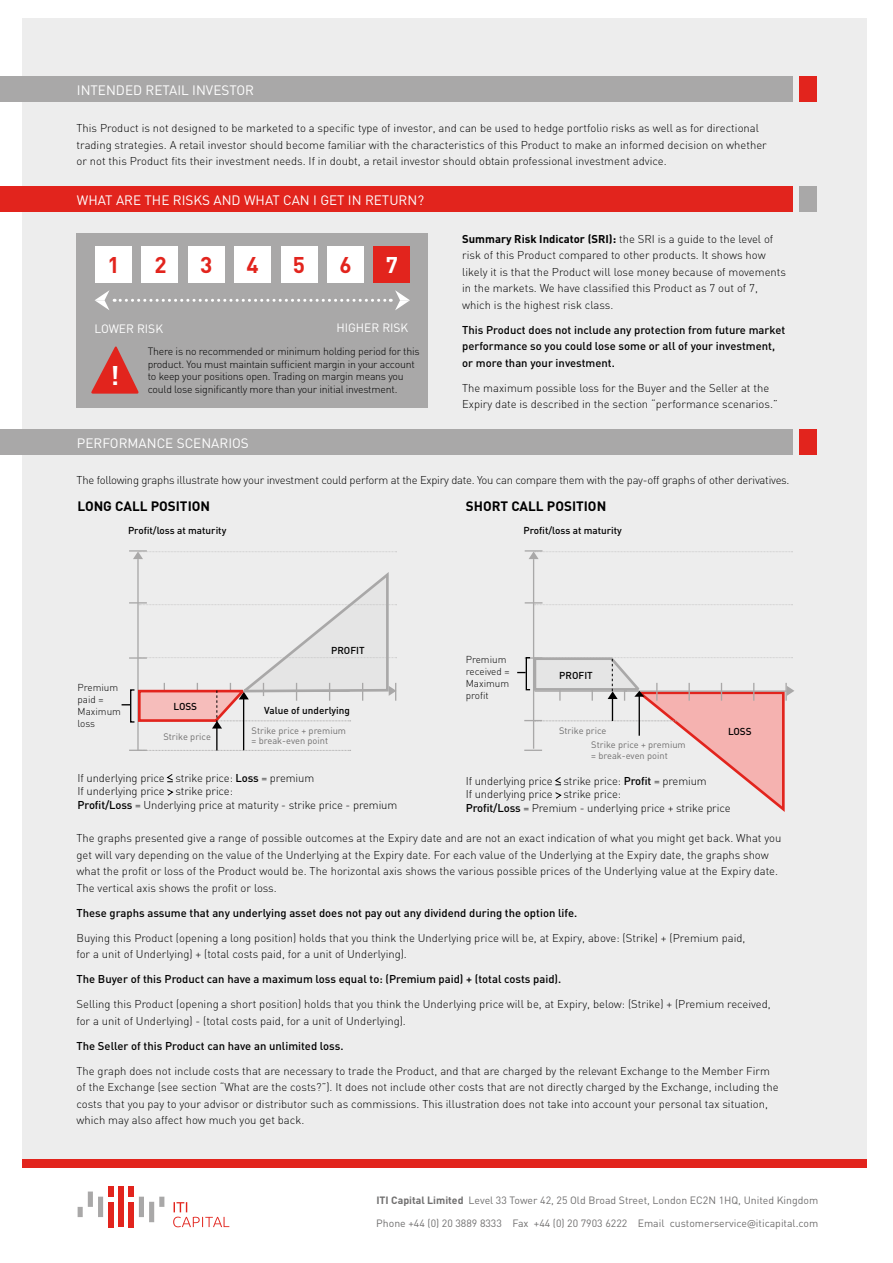
<style>
.page{position:relative;width:893px;height:1263px;background:#fff}
.page>*{position:absolute;margin:0;border:0;box-sizing:border-box;transform-origin:0 0}
.t1{font:700 26.7px "DIN";color:#fff}
.t2{font:700 22.5px "DIN";color:#e2241d}
.t3{font:700 22.5px "DIN";color:#fff}
.t4{font:13.5px "DIN";color:#fff}
.t5{font:700 13.5px "DIN";color:#000}
.t6{font:12px "DIN";color:#fff}
.t7{font:300 11.25px/16.5px "DIN";color:#000}
.t8{font:500 11.25px/16.5px "DIN";color:#000}
.t9{font:300 11.25px "DIN";letter-spacing:-.02em;color:#000}
.t10{font:300 10.5px/12.8px "DIN";letter-spacing:-.02em;color:#000}
.t11{font:10.5px "DIN";color:#706f6f}
.t12{font:500 9.9px "DIN";color:#000}
.t13{font:300 9.9px/12px "DIN";color:#000}
.t14{font:9.3px/10.6px "DIN";color:#706f6f}
.s1{font-weight:700}
.s2{font-weight:500}
.s3{font-family:"Lato"}
</style>
<div class="page">
<div style="left:22px;top:18px;width:845px;height:1141px;background:#ededed"></div>
<div style="left:0;top:76px;width:792px;height:26px;background:#a9a8a8"></div>
<div style="left:0;top:429px;width:792px;height:26px;background:#a9a8a8"></div>
<div style="left:799px;top:77px;width:17px;height:25px;background:#e2241d"></div>
<div style="left:799px;top:430px;width:17px;height:25px;background:#e2241d"></div>
<div style="left:0;top:186px;width:792px;height:26px;background:#e2241d"></div>
<div style="left:799px;top:187px;width:17px;height:25px;background:#a9a8a8"></div>
<div style="left:77px;top:233px;width:351px;height:175px;background:#a9a8a8"></div>
<div style="left:95px;top:246px;width:37px;height:37px;background:#fff"></div>
<div style="left:188px;top:246px;width:37px;height:37px;background:#fff"></div>
<div style="left:327px;top:246px;width:37px;height:37px;background:#fff"></div>
<div style="left:142px;top:246px;width:36px;height:37px;background:#fff"></div>
<div style="left:281px;top:246px;width:36px;height:37px;background:#fff"></div>
<div style="left:234px;top:246px;width:37px;height:37px;background:#fff"></div>
<div style="left:374px;top:246px;width:36px;height:37px;background:#e2241d"></div>
<svg style="left:95px;top:290px;width:315px;height:20px"></svg>
<svg style="left:91px;top:346px;width:48px;height:48px"></svg>
<svg style="left:78px;top:1191px;width:86px;height:31px"></svg>
<div style="left:129px;top:1202px;width:5px;height:25px;background:#e2241d"></div>
<div style="left:108px;top:1186px;width:5px;height:11px;background:#e2241d"></div>
<div style="left:108px;top:1202px;width:5px;height:25px;background:#e2241d"></div>
<div style="left:118px;top:1186px;width:6px;height:41px;background:#e2241d"></div>
<div style="left:129px;top:1186px;width:5px;height:11px;background:#e2241d"></div>
<svg style="left:173px;top:1202px;width:56px;height:25px"></svg>
<div style="left:22px;top:1159px;width:845px;height:9px;background:#e2241d"></div>
<hr style="left:137px;top:559px;width:2px;height:192px;background:#a9a8a8">
<svg style="left:129px;top:750px;width:222px;height:1px"></svg>
<hr style="left:243px;top:696px;width:1px;height:54px;background:#000">
<svg style="left:129px;top:550px;width:268px;height:9px"></svg>
<svg style="left:167px;top:774px;width:6px;height:8px"></svg>
<svg style="left:167px;top:789px;width:6px;height:7px"></svg>
<hr style="left:216px;top:725px;width:2px;height:25px;background:#000">
<svg style="left:122px;top:569px;width:275px;height:159px"></svg>
<hr style="left:533px;top:559px;width:1px;height:190px;background:#a9a8a8">
<svg style="left:525px;top:602px;width:268px;height:3px"></svg>
<svg style="left:525px;top:550px;width:268px;height:9px"></svg>
<svg style="left:517px;top:656px;width:277px;height:156px"></svg>
<p class="t4" style="left:77px;top:81px;width:179px">INTENDED RETAIL INVESTOR</p>
<p class="t7" style="left:77px;top:120px;width:692px">This Product is not designed to be marketed to a specific type of investor, and can be used to hedge portfolio risks as well as for directional trading strategies. A retail investor should become familiar with the characteristics of this Product to make an informed decision on whether or not this Product fits their investment needs. If in doubt, a retail investor should obtain professional investment advice.</p>
<p class="t4" style="left:77px;top:191px;width:349px">WHAT ARE THE RISKS AND WHAT CAN I GET IN RETURN?</p>
<h2 class="t2" style="left:107px;top:250px;width:14px">1</h2>
<h2 class="t2" style="left:155px;top:250px;width:14px">2</h2>
<h2 class="t2" style="left:200px;top:250px;width:14px">3</h2>
<h2 class="t2" style="left:247px;top:250px;width:14px">4</h2>
<h2 class="t2" style="left:293px;top:250px;width:14px">5</h2>
<h2 class="t2" style="left:339px;top:250px;width:14px">6</h2>
<h2 class="t3" style="left:386px;top:250px;width:14px">7</h2>
<p class="t6" style="left:95px;top:321px;width:70px">LOWER RISK</p>
<p class="t6" style="left:336px;top:321px;width:74px">HIGHER RISK</p>
<p class="t10" style="left:148px;top:345px;width:273px">There is no recommended or minimum holding period for this product. You must maintain sufficient margin in your account to keep your positions open. Trading on margin means you could lose significantly more than your initial investment.</p>
<h1 class="t1" style="left:110px;top:358px;width:11px">!</h1>
<p class="t4" style="left:77px;top:434px;width:174px">PERFORMANCE SCENARIOS</p>
<p class="t7" style="left:462px;top:230px;width:325px"><span class="s1">Summary Risk Indicator (SRI):</span> the SRI is a guide to the level of risk of this Product compared to other products. It shows how likely it is that the Product will lose money because of movements in the markets. We have classified this Product as 7 out of 7, which is the highest risk class.</p>
<p class="t8" style="left:462px;top:321px;width:325px">This Product does not include any protection from future market performance so you could lose some or all of your investment, or more than your investment.</p>
<p class="t7" style="left:462px;top:379px;width:317px">The maximum possible loss for the Buyer and the Seller at the<br>Expiry date is described in the section “performance scenarios.”</p>
<p class="t9" style="left:77px;top:473px;width:714px">The following graphs illustrate how your investment could perform at the Expiry date. You can compare them with the pay-off graphs of other derivatives.</p>
<p class="t5" style="left:78px;top:497px;width:134px">LONG CALL POSITION</p>
<p class="t5" style="left:466px;top:497px;width:142px">SHORT CALL POSITION</p>
<p class="t12" style="left:128px;top:524px;width:100px">Profit/loss at maturity</p>
<p class="t13" style="left:78px;top:681px;width:45px">Premium paid =<br>Maximum loss</p>
<p class="t12" style="left:174px;top:700px;width:25px">LOSS</p>
<p class="t12" style="left:331px;top:644px;width:35px">PROFIT</p>
<p class="t12" style="left:264px;top:704px;width:87px">Value of underlying</p>
<p class="t14" style="left:163px;top:731px;width:49px">Strike price</p>
<p class="t14" style="left:252px;top:725px;width:96px">Strike price + premium = break-even point</p>
<p class="t7" style="left:78px;top:771px;width:321px;line-height:13.5px">If underlying price strike price: <span class="s2">Loss</span> = premium<br>If underlying price strike price:<br><span class="s2">Profit/Loss</span> = Underlying price at maturity - strike price - premium</p>
<p class="t12" style="left:524px;top:524px;width:100px">Profit/loss at maturity</p>
<p class="t13" style="left:466px;top:653px;width:45px">Premium received =<br>Maximum profit</p>
<p class="t12" style="left:559px;top:669px;width:35px">PROFIT</p>
<p class="t14" style="left:591px;top:724px;width:96px;line-height:14px;text-indent:-32px">Strike price<br>Strike price + premium</p>
<p class="t14" style="left:591px;top:750px;width:78px">= break-even point</p>
<p class="t12" style="left:728px;top:725px;width:25px">LOSS</p>
<p class="t7" style="left:466px;top:774px;width:266px;line-height:13.5px">If underlying price strike price: <span class="s2">Profit</span> = premium<br>If underlying price strike price:<br><span class="s2">Profit/Loss</span> = Premium - underlying price + strike price</p>
<p class="t7" style="left:77px;top:830px;width:706px">The graphs presented give a range of possible outcomes at the Expiry date and are not an exact indication of what you might get back. What you get will vary depending on the value of the Underlying at the Expiry date. For each value of the Underlying at the Expiry date, the graphs show what the profit or loss of the Product would be. The horizontal axis shows the various possible prices of the Underlying value at the Expiry date.<br>The vertical axis shows the profit or loss.</p>
<p class="t8" style="left:77px;top:904px;width:502px">These graphs assume that any underlying asset does not pay out any dividend during the option life.</p>
<p class="t7" style="left:77px;top:929px;width:670px">Buying this Product (opening a long position) holds that you think the Underlying price will be, at Expiry, above: (Strike) + (Premium paid, for a unit of Underlying) + (total costs paid, for a unit of Underlying).</p>
<p class="t8" style="left:77px;top:971px;width:486px">The Buyer of this Product can have a maximum loss equal to: (Premium paid) + (total costs paid).</p>
<p class="t7" style="left:77px;top:996px;width:696px">Selling this Product (opening a short position) holds that you think the Underlying price will be, at Expiry, below: (Strike) + (Premium received, for a unit of Underlying) - (total costs paid, for a unit of Underlying).</p>
<p class="t8" style="left:77px;top:1037px;width:268px">The Seller of this Product can have an unlimited loss.</p>
<p class="t7" style="left:77px;top:1062px;width:703px">The graph does not include costs that are necessary to trade the Product, and that are charged by the relevant Exchange to the Member Firm of the Exchange (see section “What are the costs?”). It does not include other costs that are not directly charged by the Exchange, including the costs that you pay to your advisor or distributor such as commissions. This illustration does not take into account your personal tax situation, which may also affect how much you get back.</p>
<p class="t11" style="left:376px;top:1194px;width:443px"><span class="s1">ITI Capital Limited</span> Level 33 Tower 42, 25 Old Broad Street, London EC2N 1HQ, United Kingdom</p>
<p class="t11" style="left:376px;top:1217px;width:443px">Phone +44 (0) 20 3889 8333 Fax +44 (0) 20 7903 6222 Email customerservice<span class="s3">@</span>iticapital.com</p>
</div>
